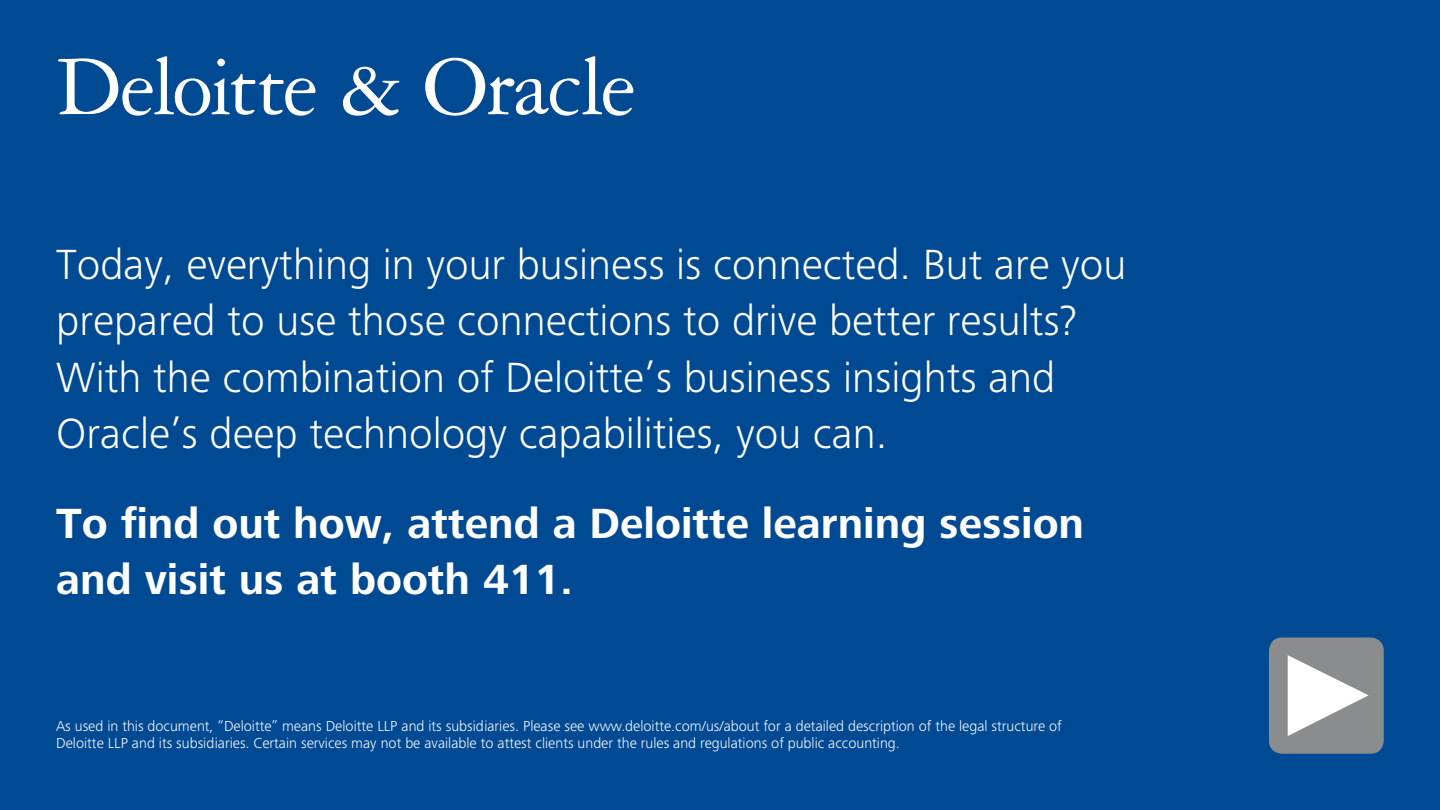
<style>
.page{position:relative;width:1440px;height:810px;background:#004a94}
.page>*{position:absolute;margin:0;border:0;box-sizing:border-box;transform-origin:0 0}
.t1{font:90px "Garamond 3 LT Std";letter-spacing:-.035em;color:#fff}
.t2{font:300 43.75px/56.2px "Frutiger Next Pro";color:#fff}
.t3{font:700 43.75px/56.2px "Frutiger Next Pro";color:#fff}
.t4{font:300 15px/17.5px "Frutiger Next Pro";color:#fff}
</style>
<div class="page">
<svg style="left:1269px;top:637px;width:115px;height:117px;background:#a3a6a9"></svg>
<h1 class="t1" style="left:56px;top:38px;width:581px">Deloitte &amp; Oracle</h1>
<h2 class="t2" style="left:56px;top:236px;width:1072px">Today, everything in your business is connected. But are you prepared to use those connections to drive better results?<br>With the combination of Deloitte’s business insights and Oracle’s deep technology capabilities, you can.</h2>
<h2 class="t3" style="left:56px;top:495px;width:1029px">To find out how, attend a Deloitte learning session and visit us at booth 411.</h2>
<p class="t4" style="left:56px;top:717px;width:1007px">As used in this document, “Deloitte” means Deloitte LLP and its subsidiaries. Please see www.deloitte.com/us/about for a detailed description of the legal structure of<br>Deloitte LLP and its subsidiaries. Certain services may not be available to attest clients under the rules and regulations of public accounting.</p>
</div>
